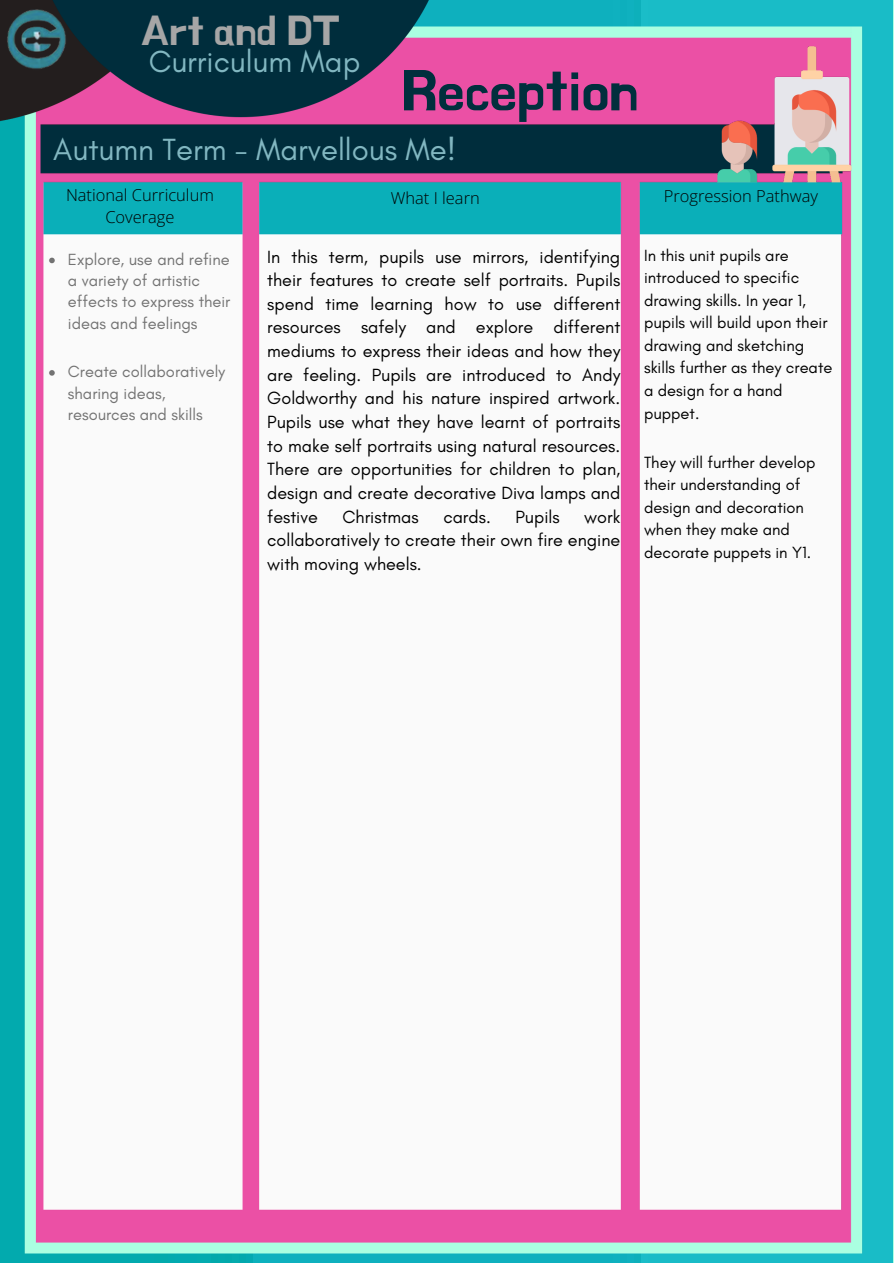
<style>
.page{position:relative;width:894px;height:1264px;background:#fff}
.page>*{position:absolute;margin:0;border:0;box-sizing:border-box;transform-origin:0 0}
.t1{font:55.35px "BMHANNA";color:#012f3d}
.t2{font:40.35px "BMHANNA";color:#a6a6a6}
.t3{font:31.05px "Glacial Indifference";color:#82b7c1}
.t4{font:18px/23.7px "Glacial Indifference";color:#000;text-align:justify}
.t5{font:16.5px/22.5px "Glacial Indifference";color:#000}
.t6{font:16.5px/21.3px "Glacial Indifference";color:#737373}
.t7{font:300 16.5px/21.3px "Open Sans";color:#000;text-align:center}
</style>
<div class="page">
<div style="left:0;top:0;width:892px;height:1262px;background:#19bcc7"></div>
<img style="left:0;top:0;width:868px;height:1260px">
<img style="left:0;top:6px;width:71px;height:65px">
<img style="left:34px;top:39px;width:823px;height:1178px">
<h1 class="t2" style="left:141px;top:11px;width:200px">Art and DT</h1>
<p class="t3" style="left:149px;top:43px;width:213px">Curriculum Map</p>
<h2 class="t1" style="left:402px;top:63px;width:238px">Reception</h2>
<h3 class="t3" style="left:53px;top:131px;width:404px">Autumn Term - Marvellous Me!</h3>
<h3 class="t7" style="left:66px;top:184px;width:149px">National Curriculum<br>Coverage</h3>
<p class="t7" style="left:391px;top:186px;width:90px">What I learn</p>
<p class="t7" style="left:663px;top:185px;width:156px">Progression Pathway</p>
<p class="t6" style="left:68px;top:248px;width:164px">Explore, use and refine a variety of artistic effects to express their ideas and feelings</p>
<p class="t6" style="left:68px;top:361px;width:159px">Create collaboratively sharing ideas, resources and skills</p>
<p class="t5" style="left:644px;top:244px;width:190px">In this unit pupils are introduced to specific drawing skills. In year 1, pupils will build upon their drawing and sketching skills further as they create a design for a hand puppet.</p>
<p class="t5" style="left:644px;top:451px;width:173px">They will further develop their understanding of design and decoration when they make and decorate puppets in Y1.</p>
<p class="t4" style="left:267px;top:244px;width:354px">In this term, pupils use mirrors, identifying their features to create self portraits. Pupils spend time learning how to use different resources safely and explore different mediums to express their ideas and how they are feeling. Pupils are introduced to Andy Goldworthy and his nature inspired artwork.<br>Pupils use what they have learnt of portraits to make self portraits using natural resources.<br>There are opportunities for children to plan, design and create decorative Diva lamps and festive</p>
<p class="t4" style="left:267px;top:504px;width:354px;text-indent:317px">work collaboratively to create their own fire engine with moving wheels.</p>
<p class="t4" style="left:342px;top:504px;width:78px">Christmas</p>
<p class="t4" style="left:443px;top:504px;width:49px">cards.</p>
<p class="t4" style="left:515px;top:504px;width:46px">Pupils</p>
</div>
